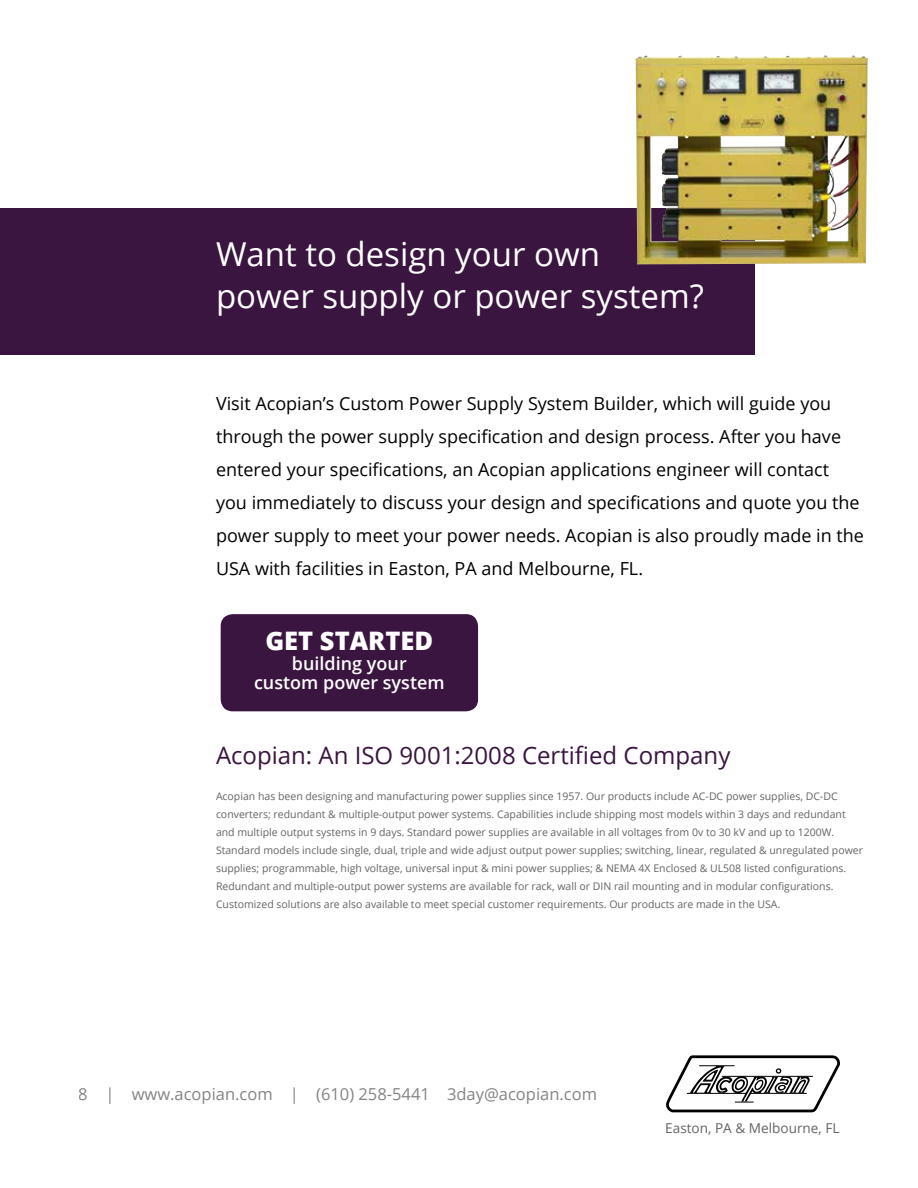
<style>
.page{position:relative;width:918px;height:1188px;background:#fff}
.page>*{position:absolute;margin:0;border:0;box-sizing:border-box;transform-origin:0 0}
.t1{font:33px/42px "Open Sans";color:#fff}
.t2{font:800 25.5px "Open Sans";color:#fff}
.t3{font:24px "Open Sans";color:#3a153f}
.t4{font:18px/33px "Open Sans";color:#000}
.t5{font:600 18px/19.5px "Open Sans";color:#fff;text-align:center}
.t6{font:16.5px "Open Sans";color:#636466}
.t7{font:13.65px "Open Sans";color:#636466}
.t8{font:10.5px/18px "Open Sans";color:#636466}
</style>
<div class="page">
<svg style="left:666px;top:1055px;width:174px;height:57px"></svg>
<div style="left:1px;top:208px;width:754px;height:147px;background:#3a153f"></div>
<div style="left:221px;top:614px;width:257px;height:97px;background:#3a153f;border-radius:12px"></div>
<img style="left:635px;top:55px;width:233px;height:209px">
<h1 class="t1" style="left:216px;top:233px;width:489px">Want to design your own power supply or power system?</h1>
<p class="t4" style="left:216px;top:387px;width:649px">Visit Acopian’s Custom Power Supply System Builder, which will guide you through the power supply specification and design process. After you have entered your specifications, an Acopian applications engineer will contact you immediately to discuss your design and specifications and quote you the power supply to meet your power needs. Acopian is also proudly made in the USA with facilities in Easton, PA and Melbourne, FL.</p>
<h2 class="t2" style="left:265px;top:621px;width:169px">GET STARTED</h2>
<h3 class="t5" style="left:254px;top:653px;width:192px">building your<br>custom power system</h3>
<h3 class="t3" style="left:216px;top:739px;width:516px">Acopian: An ISO 9001:2008 Certified Company</h3>
<p class="t8" style="left:216px;top:787px;width:649px">Acopian has been designing and manufacturing power supplies since 1957. Our products include AC-DC power supplies, DC-DC converters; redundant &amp; multiple-output power systems. Capabilities include shipping most models within 3 days and redundant and multiple output systems in 9 days. Standard power supplies are available in all voltages from 0v to 30 kV and up to 1200W.<br>Standard models include single, dual, triple and wide adjust output power supplies; switching, linear, regulated &amp; unregulated power supplies; programmable, high voltage, universal input &amp; mini power supplies; &amp; NEMA 4X Enclosed &amp; UL508 listed configurations.<br>Redundant and multiple-output power systems are available for rack, wall or DIN rail mounting and in modular configurations.<br>Customized solutions are also available to meet special customer requirements. Our products are made in the USA.</p>
<h3 class="t6" style="left:79px;top:1083px;width:520px">8 | www.acopian.com | (610) 258-5441 3day@acopian.com</h3>
<h3 class="t7" style="left:665px;top:1118px;width:176px">Easton, PA &amp; Melbourne, FL</h3>
</div>
